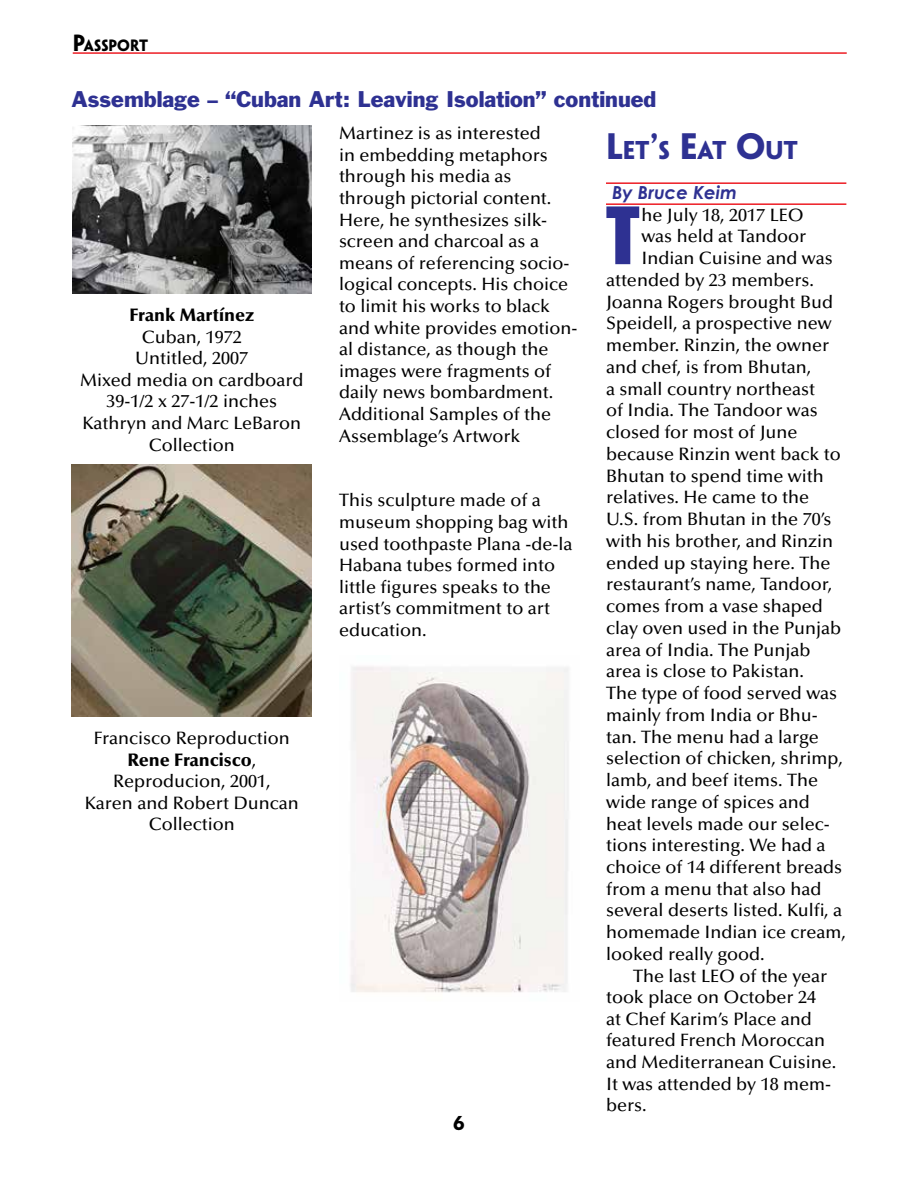
<style>
.page{position:relative;width:918px;height:1188px;background:#fff}
.page>*{position:absolute;margin:0;border:0;box-sizing:border-box;transform-origin:0 0}
.t1{font:73.05px "Impact";color:#2e3192}
.t2{font:700 23.1px "Penumbra Sans Std";color:#2e3192}
.t3{font:21px "Franklin Gothic Std";color:#2e3192}
.t4{font:500 18px/21.6px "Optima LT Std";color:#000}
.t5{font:900 18px "Optima LT Std";color:#000}
.t6{font:italic 700 18px "Century Gothic";color:#2e3192}
.t7{font:700 18px "Penumbra Sans Std";color:#000}
.t8{font:700 14.7px "Penumbra Sans Std";letter-spacing:-.005em;color:#000}
.s1{font-size:21px}
.s2{font-weight:900}
.s3{font-size:33px}
</style>
<div class="page">
<hr style="left:73px;top:52px;width:774px;height:2px;background:#ed1c24">
<img style="left:72px;top:464px;width:240px;height:252px">
<img style="left:72px;top:126px;width:239px;height:167px">
<img style="left:350px;top:666px;width:219px;height:327px">
<hr style="left:606px;top:182px;width:240px;height:2px;background:#ed1c24">
<hr style="left:606px;top:203px;width:240px;height:2px;background:#ed1c24">
<p class="t8" style="left:73px;top:36px;width:77px"><span class="s1">P</span>ASSPORT</p>
<p class="t3" style="left:72px;top:86px;width:586px">Assemblage – “Cuban Art: Leaving Isolation” continued</p>
<p class="t5" style="left:129px;top:304px;width:126px">Frank Martínez</p>
<p class="t4" style="left:80px;top:326px;width:225px;text-align:center">Cuban, 1972<br>Untitled, 2007<br>Mixed media on cardboard<br>39-1/2 x 27-1/2 inches<br>Kathryn and Marc LeBaron<br>Collection</p>
<p class="t4" style="left:85px;top:728px;width:215px;text-align:center">Francisco Reproduction<br><span class="s2">Rene Francisco</span>,<br>Reproducion, 2001,<br>Karen and Robert Duncan<br>Collection</p>
<p class="t4" style="left:339px;top:123px;width:240px">Martinez is as interested<br>in embedding metaphors through his media as through pictorial content.<br>Here, he synthesizes silk&shy;screen and charcoal as a means of referencing socio&shy;logical concepts. His choice to limit his works to black and white provides emotion&shy;al distance, as though the images were fragments of daily news bombardment.<br>Additional Samples of the<br>Assemblage’s Artwork</p>
<p class="t4" style="left:339px;top:490px;width:235px">This sculpture made of a museum shopping bag with used toothpaste Plana -de-la<br>Habana tubes formed into little figures speaks to the artist’s commitment to art education.</p>
<p class="t7" style="left:453px;top:1112px;width:13px">6</p>
<p class="t2" style="left:606px;top:136px;width:193px"><span class="s3">L</span>ET<span class="s3">’</span>S <span class="s3">E</span>AT <span class="s3">O</span>UT</p>
<p class="t6" style="left:612px;top:181px;width:126px">By Bruce Keim</p>
<h1 class="t1" style="left:606px;top:179px;width:35px">T</h1>
<p class="t4" style="left:641px;top:204px;width:164px">he July 18, 2017 LEO</p>
<p class="t4" style="left:641px;top:226px;width:166px">was held at Tandoor</p>
<p class="t4" style="left:641px;top:248px;width:193px">Indian Cuisine and was</p>
<p class="t4" style="left:606px;top:270px;width:209px">attended by 23 members.</p>
<p class="t4" style="left:606px;top:291px;width:229px">Joanna Rogers brought Bud</p>
<p class="t4" style="left:606px;top:313px;width:227px">Speidell, a prospective new</p>
<p class="t4" style="left:606px;top:335px;width:225px">member. Rinzin, the owner</p>
<p class="t4" style="left:606px;top:357px;width:207px">and chef, is from Bhutan,</p>
<p class="t4" style="left:606px;top:378px;width:211px">a small country northeast</p>
<p class="t4" style="left:606px;top:400px;width:213px">of India. The Tandoor was</p>
<p class="t4" style="left:606px;top:422px;width:193px">closed for most of June</p>
<p class="t4" style="left:606px;top:443px;width:236px">because Rinzin went back to</p>
<p class="t4" style="left:606px;top:465px;width:219px">Bhutan to spend time with</p>
<p class="t4" style="left:606px;top:487px;width:205px">relatives. He came to the</p>
<p class="t4" style="left:606px;top:509px;width:227px">U.S. from Bhutan in the 70’s</p>
<p class="t4" style="left:606px;top:530px;width:229px">with his brother, and Rinzin</p>
<p class="t4" style="left:606px;top:552px;width:226px">ended up staying here. The</p>
<p class="t4" style="left:606px;top:574px;width:228px">restaurant’s name, Tandoor,</p>
<p class="t4" style="left:606px;top:596px;width:218px">comes from a vase shaped</p>
<p class="t4" style="left:606px;top:617px;width:237px">clay oven used in the Punjab</p>
<p class="t4" style="left:606px;top:639px;width:206px">area of India. The Punjab</p>
<p class="t4" style="left:606px;top:661px;width:199px">area is close to Pakistan.</p>
<p class="t4" style="left:606px;top:683px;width:233px">The type of food served was</p>
<p class="t4" style="left:606px;top:704px;width:213px">mainly from India or Bhu-</p>
<p class="t4" style="left:606px;top:726px;width:214px">tan. The menu had a large</p>
<p class="t4" style="left:606px;top:748px;width:239px">selection of chicken, shrimp,</p>
<p class="t4" style="left:606px;top:770px;width:214px">lamb, and beef items. The</p>
<p class="t4" style="left:606px;top:791px;width:205px">wide range of spices and</p>
<p class="t4" style="left:606px;top:813px;width:225px">heat levels made our selec-</p>
<p class="t4" style="left:606px;top:835px;width:221px">tions interesting. We had a</p>
<p class="t4" style="left:606px;top:857px;width:237px">choice of 14 different breads</p>
<p class="t4" style="left:606px;top:878px;width:217px">from a menu that also had</p>
<p class="t4" style="left:606px;top:900px;width:238px">several deserts listed. Kulfi, a</p>
<p class="t4" style="left:606px;top:922px;width:242px">homemade Indian ice cream,</p>
<p class="t4" style="left:606px;top:944px;width:160px">looked really good.</p>
<p class="t4" style="left:633px;top:965px;width:196px">The last LEO of the year</p>
<p class="t4" style="left:606px;top:987px;width:212px">took place on October 24</p>
<p class="t4" style="left:606px;top:1008px;width:207px">at Chef Karim’s Place and</p>
<p class="t4" style="left:606px;top:1030px;width:221px">featured French Moroccan</p>
<p class="t4" style="left:606px;top:1052px;width:232px">and Mediterranean Cuisine.</p>
<p class="t4" style="left:606px;top:1073px;width:227px">It was attended by 18 mem-</p>
<p class="t4" style="left:606px;top:1095px;width:42px">bers.</p>
</div>
